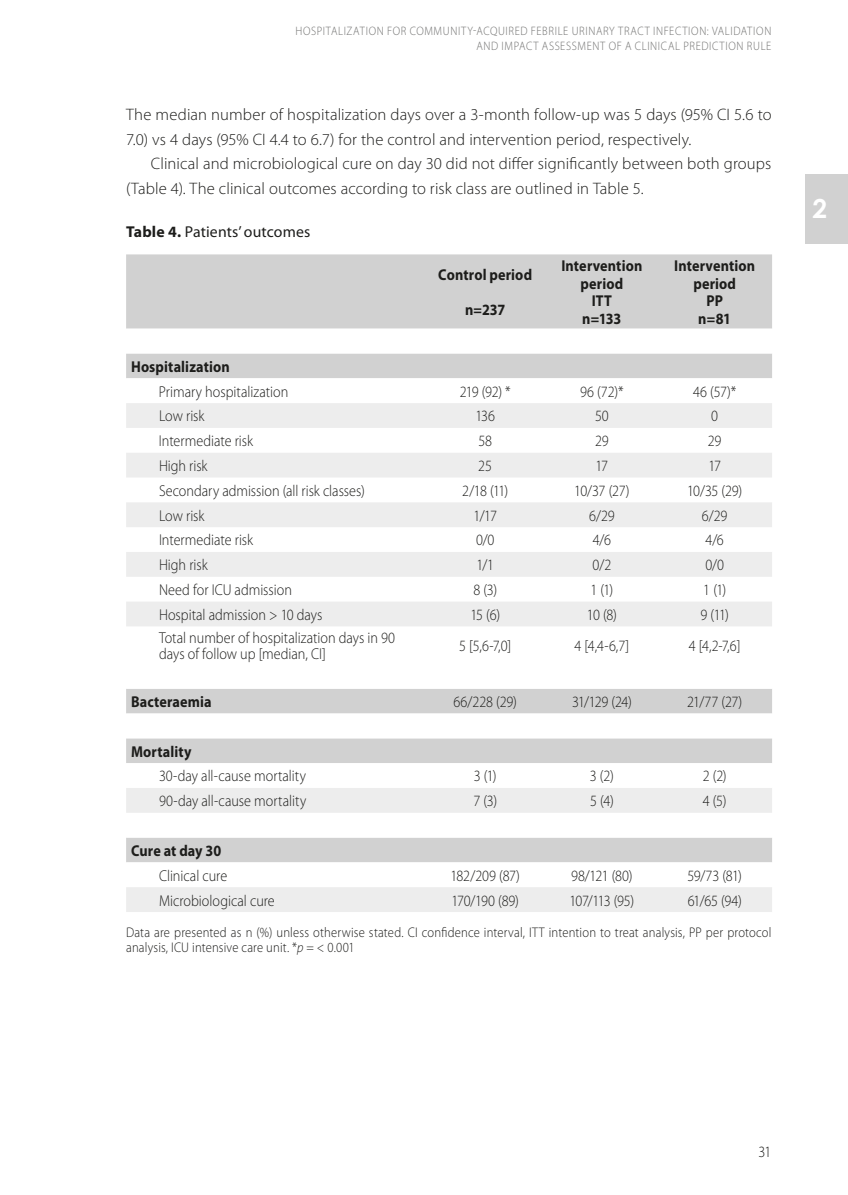
<style>
.page{position:relative;width:848px;height:1195px;background:#fff}
.page>*{position:absolute;margin:0;border:0;box-sizing:border-box;transform-origin:0 0}
.t1{font:700 26.25px "Century Gothic";color:#fff}
.t2{font:300 16.62px/24.5px "Myriad Pro";letter-spacing:.005em;color:#1d1d1b}
.t3{font:300 15.75px/15.8px "Myriad Pro";color:#1d1d1b;scale:.9 1}
.t4{font:700 15.75px/17.5px "Myriad Pro";letter-spacing:.01em;color:#1d1d1b;text-align:center;scale:.9 1}
.t5{font:15.75px "Myriad Pro";letter-spacing:.01em;color:#1d1d1b}
.t6{font:300 14px/15.8px "Myriad Pro";letter-spacing:.015em;color:#1d1d1b;scale:.9 1}
.t7{font:300 12.25px/15.8px "Myriad Pro";letter-spacing:.055em;color:#70706f;text-align:right;scale:.9 1}
.s1{font-weight:700}
.s2{font-style:italic}
</style>
<div class="page">
<div style="left:126px;top:254px;width:646px;height:75px;background:#d1d1d1"></div>
<div style="left:126px;top:353px;width:646px;height:25px;background:#d1d1d1"></div>
<svg style="left:126px;top:403px;width:646px;height:509px"></svg>
<div style="left:805px;top:174px;width:42px;height:70px;background:#d1d1d1"></div>
<p class="t7" style="left:295px;top:23px;width:530px">HOSPITALIZATION FOR COMMUNITY-ACQUIRED FEBRILE URINARY TRACT INFECTION: VALIDATION<br>AND IMPACT ASSESSMENT OF A CLINICAL PREDICTION RULE</p>
<p class="t2" style="left:126px;top:103px;width:646px">The median number of hospitalization days over a 3-month follow-up was 5 days (95% CI 5.6 to<br>7.0) vs 4 days (95% CI 4.4 to 6.7) for the control and intervention period, respectively.</p>
<p class="t2" style="left:126px;top:152px;width:646px;text-indent:25px">Clinical and microbiological cure on day 30 did not differ significantly between both groups (Table 4). The clinical outcomes according to risk class are outlined in Table 5.</p>
<p class="t5" style="left:126px;top:224px;width:186px"><span class="s1">Table 4.</span> Patients’ outcomes</p>
<p class="t4" style="left:438px;top:266px;width:106px">Control period</p>
<p class="t4" style="left:465px;top:301px;width:46px">n=237</p>
<p class="t4" style="left:561px;top:257px;width:91px">Intervention period<br>ITT<br>n=133</p>
<p class="t4" style="left:674px;top:257px;width:91px">Intervention period<br>PP<br>n=81</p>
<p class="t4" style="left:131px;top:358px;width:111px">Hospitalization</p>
<p class="t3" style="left:159px;top:384px;width:145px">Primary hospitalization</p>
<p class="t3" style="left:459px;top:384px;width:58px">219 (92) *</p>
<p class="t3" style="left:580px;top:384px;width:50px">96 (72)*</p>
<p class="t3" style="left:692px;top:384px;width:50px">46 (57)*</p>
<p class="t3" style="left:159px;top:408px;width:52px">Low risk</p>
<p class="t3" style="left:475px;top:408px;width:23px">136</p>
<p class="t3" style="left:595px;top:408px;width:17px">50</p>
<p class="t3" style="left:711px;top:408px;width:9px">0</p>
<p class="t3" style="left:159px;top:433px;width:106px">Intermediate risk</p>
<p class="t3" style="left:478px;top:433px;width:17px">58</p>
<p class="t3" style="left:595px;top:433px;width:17px">29</p>
<p class="t3" style="left:707px;top:433px;width:17px">29</p>
<p class="t3" style="left:159px;top:458px;width:55px">High risk</p>
<p class="t3" style="left:478px;top:458px;width:17px">25</p>
<p class="t3" style="left:595px;top:458px;width:16px">17</p>
<p class="t3" style="left:708px;top:458px;width:16px">17</p>
<p class="t3" style="left:159px;top:483px;width:230px">Secondary admission (all risk classes)</p>
<p class="t3" style="left:462px;top:483px;width:53px">2/18 (11)</p>
<p class="t3" style="left:574px;top:483px;width:63px">10/37 (27)</p>
<p class="t3" style="left:687px;top:483px;width:63px">10/35 (29)</p>
<p class="t3" style="left:159px;top:508px;width:52px">Low risk</p>
<p class="t3" style="left:473px;top:508px;width:28px">1/17</p>
<p class="t3" style="left:589px;top:508px;width:30px">6/29</p>
<p class="t3" style="left:701px;top:508px;width:30px">6/29</p>
<p class="t3" style="left:159px;top:532px;width:106px">Intermediate risk</p>
<p class="t3" style="left:476px;top:532px;width:22px">0/0</p>
<p class="t3" style="left:592px;top:532px;width:22px">4/6</p>
<p class="t3" style="left:705px;top:532px;width:22px">4/6</p>
<p class="t3" style="left:159px;top:557px;width:55px">High risk</p>
<p class="t3" style="left:476px;top:557px;width:21px">1/1</p>
<p class="t3" style="left:592px;top:557px;width:22px">0/2</p>
<p class="t3" style="left:705px;top:557px;width:22px">0/0</p>
<p class="t3" style="left:159px;top:582px;width:149px">Need for ICU admission</p>
<p class="t3" style="left:473px;top:582px;width:28px">8 (3)</p>
<p class="t3" style="left:590px;top:582px;width:27px">1 (1)</p>
<p class="t3" style="left:703px;top:582px;width:27px">1 (1)</p>
<p class="t3" style="left:159px;top:607px;width:183px">Hospital admission &gt; 10 days</p>
<p class="t3" style="left:470px;top:607px;width:35px">15 (6)</p>
<p class="t3" style="left:586px;top:607px;width:35px">10 (8)</p>
<p class="t3" style="left:700px;top:607px;width:33px">9 (11)</p>
<p class="t3" style="left:159px;top:630px;width:264px">Total number of hospitalization days in 90 days of follow up [median, CI]</p>
<p class="t3" style="left:459px;top:638px;width:59px">5 [5,6-7,0]</p>
<p class="t3" style="left:574px;top:638px;width:62px">4 [4,4-6,7]</p>
<p class="t3" style="left:688px;top:638px;width:59px">4 [4,2-7,6]</p>
<p class="t4" style="left:131px;top:693px;width:91px">Bacteraemia</p>
<p class="t3" style="left:453px;top:694px;width:72px">66/228 (29)</p>
<p class="t3" style="left:572px;top:694px;width:68px">31/129 (24)</p>
<p class="t3" style="left:687px;top:694px;width:63px">21/77 (27)</p>
<p class="t4" style="left:131px;top:743px;width:68px">Mortality</p>
<p class="t3" style="left:159px;top:768px;width:165px">30-day all-cause mortality</p>
<p class="t3" style="left:474px;top:768px;width:27px">3 (1)</p>
<p class="t3" style="left:589px;top:768px;width:28px">3 (2)</p>
<p class="t3" style="left:702px;top:768px;width:28px">2 (2)</p>
<p class="t3" style="left:159px;top:793px;width:165px">90-day all-cause mortality</p>
<p class="t3" style="left:473px;top:793px;width:28px">7 (3)</p>
<p class="t3" style="left:590px;top:793px;width:28px">5 (4)</p>
<p class="t3" style="left:702px;top:793px;width:28px">4 (5)</p>
<p class="t4" style="left:131px;top:842px;width:102px">Cure at day 30</p>
<p class="t3" style="left:159px;top:868px;width:77px">Clinical cure</p>
<p class="t3" style="left:450px;top:868px;width:79px">182/209 (87)</p>
<p class="t3" style="left:571px;top:868px;width:70px">98/121 (80)</p>
<p class="t3" style="left:687px;top:868px;width:62px">59/73 (81)</p>
<p class="t3" style="left:159px;top:892px;width:130px">Microbiological cure</p>
<p class="t3" style="left:451px;top:892px;width:76px">170/190 (89)</p>
<p class="t3" style="left:569px;top:892px;width:74px">107/113 (95)</p>
<p class="t3" style="left:687px;top:892px;width:62px">61/65 (94)</p>
<p class="t6" style="left:126px;top:924px;width:718px">Data are presented as n (%) unless otherwise stated. CI confidence interval, ITT intention to treat analysis, PP per protocol analysis, ICU intensive care unit. *<span class="s2">p</span> = &lt; 0.001</p>
<h1 class="t1" style="left:812px;top:192px;width:16px">2</h1>
<p class="t3" style="left:758px;top:1144px;width:16px">31</p>
</div>
